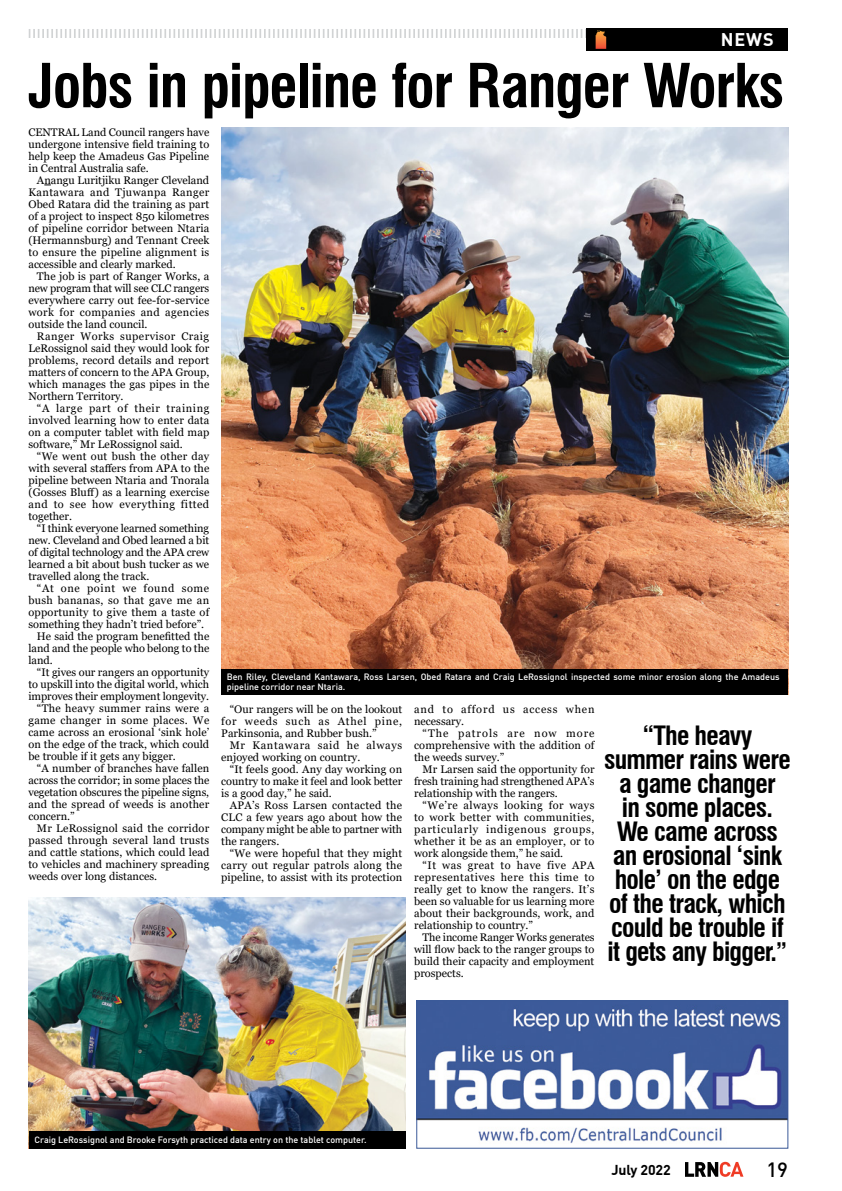
<style>
.page{position:relative;width:842px;height:1191px;background:#fff}
.page>*{position:absolute;margin:0;border:0;box-sizing:border-box;transform-origin:0 0}
.Headline_minor{font:700 condensed 59px "Swiss 721 BT";letter-spacing:-.02em;color:#000}
.PULL_QUOTE{font:700 condensed 26px/24px "Swiss 721 BT";letter-spacing:-.03em;color:#000;text-align:center}
.t1{font:500 20.3px "DIN Offc";color:#000}
.t2{font:700 18px "DIN Offc";color:#fff}
.t3{font:700 14.1px "DIN Offc";letter-spacing:-.01em;color:#000}
.News_Body{font:11px/12px "Georgia";color:#000;text-align:justify}
.News_Body-2{font:11px/12px "Georgia";letter-spacing:.07em;color:#000}
.Captions{font:500 9px/10px "DIN Offc";color:#fff}
.s1{font-size:25px}
</style>
<div class="page">
<svg style="left:685px;top:1161px;width:58px;height:15px"></svg>
<div style="left:586px;top:28px;width:202px;height:23px;background:#000"></div>
<svg style="left:29px;top:29px;width:578px;height:20px"></svg>
<img style="left:221px;top:128px;width:567px;height:541px">
<img style="left:29px;top:897px;width:376px;height:234px">
<div style="left:221px;top:669px;width:567px;height:25px;background:#000"></div>
<div style="left:29px;top:1131px;width:376px;height:17px;background:#000"></div>
<img style="left:418px;top:1002px;width:368px;height:141px">
<div style="left:416px;top:1000px;width:372px;height:148px;border:1px solid #3b5a99"></div>
<h3 class="t2" style="left:721px;top:28px;width:54px">NEWS</h3>
<p class="Headline_minor" style="left:28px;top:50px;width:758px">Jobs in pipeline for Ranger Works</p>
<p class="News_Body" style="left:28px;top:126px;width:182px">CENTRAL Land Council rangers have undergone intensive field training to help keep the Amadeus Gas Pipeline in Central Australia safe.</p>
<p class="News_Body" style="left:28px;top:174px;width:182px;text-indent:9px">Anangu Luritjiku Ranger Cleveland Kantawara and Tjuwanpa Ranger Obed Ratara did the training as part of a project to inspect 850 kilometres of pipeline corridor between Ntaria (Hermannsburg) and Tennant Creek to ensure the pipeline alignment is accessible and clearly marked.</p>
<p class="News_Body" style="left:28px;top:270px;width:182px;text-indent:9px">The job is part of Ranger Works, a new program that will see CLC rangers everywhere carry out fee-for-service work for companies and agencies outside the land council.</p>
<p class="News_Body" style="left:28px;top:330px;width:182px;text-indent:9px">Ranger Works supervisor Craig LeRossignol said they would look for problems, record details and report matters of concern to the APA Group, which manages the gas pipes in the Northern Territory.</p>
<p class="News_Body" style="left:28px;top:402px;width:182px;text-indent:9px">“A large part of their training involved learning how to enter data on a computer tablet with field map software,” Mr LeRossignol said.</p>
<p class="News_Body" style="left:28px;top:450px;width:182px;text-indent:9px">“We went out bush the other day with several staffers from APA to the pipeline between Ntaria and Tnorala (Gosses Bluff) as a learning exercise and to see how everything fitted together.</p>
<p class="News_Body" style="left:28px;top:522px;width:182px;text-indent:9px">“I think everyone learned something new. Cleveland and Obed learned a bit of digital technology and the APA crew learned a bit about bush tucker as we travelled along the track.</p>
<p class="News_Body" style="left:28px;top:582px;width:182px;text-indent:9px">“At one point we found some bush bananas, so that gave me an opportunity to give them a taste of something they hadn’t tried before”.</p>
<p class="News_Body" style="left:28px;top:630px;width:182px;text-indent:9px">He said the program benefitted the land and the people who belong to the land.</p>
<p class="News_Body" style="left:28px;top:666px;width:182px;text-indent:9px">“It gives our rangers an opportunity to upskill into the digital world, which improves their employment longevity.</p>
<p class="News_Body" style="left:28px;top:702px;width:182px;text-indent:9px">“The heavy summer rains were a game changer in some places. We came across an erosional ‘sink hole’ on the edge of the track, which could be trouble if it gets any bigger.</p>
<p class="News_Body" style="left:28px;top:762px;width:182px;text-indent:9px">“A number of branches have fallen across the corridor; in some places the vegetation obscures the pipeline signs, and the spread of weeds is another concern.”</p>
<p class="News_Body" style="left:28px;top:822px;width:182px;text-indent:9px">Mr LeRossignol said the corridor passed through several land trusts and cattle stations, which could lead to vehicles and machinery spreading weeds over long distances.</p>
<p class="Captions" style="left:227px;top:672px;width:554px">Ben Riley, Cleveland Kantawara, Ross Larsen, Obed Ratara and Craig LeRossignol inspected some minor erosion along the Amadeus pipeline corridor near Ntaria.</p>
<p class="News_Body" style="left:221px;top:703px;width:182px;text-indent:9px">“Our rangers will be on the lookout for weeds such as Athel pine, Parkinsonia, and Rubber bush.”</p>
<p class="News_Body" style="left:221px;top:739px;width:182px;text-indent:9px">Mr Kantawara said he always enjoyed working on country.</p>
<p class="News_Body" style="left:221px;top:763px;width:182px;text-indent:9px">“It feels good. Any day working on country to make it feel and look better is a good day,” he said.</p>
<p class="News_Body" style="left:221px;top:799px;width:182px;text-indent:9px">APA’s Ross Larsen contacted the CLC a few years ago about how the company might be able to partner with the rangers.</p>
<p class="News_Body" style="left:221px;top:847px;width:182px;text-indent:9px">“We were hopeful that they might carry out regular patrols along the pipeline, to assist with its protection</p>
<p class="News_Body-2" style="left:414px;top:703px;width:182px">and to afford us access when necessary.</p>
<p class="News_Body" style="left:414px;top:727px;width:182px;text-indent:9px">“The patrols are now more comprehensive with the addition of the weeds survey.”</p>
<p class="News_Body" style="left:414px;top:763px;width:182px;text-indent:9px">Mr Larsen said the opportunity for fresh training had strengthened APA’s relationship with the rangers.</p>
<p class="News_Body" style="left:414px;top:799px;width:182px;text-indent:9px">“We’re always looking for ways to work better with communities, particularly indigenous groups, whether it be as an employer, or to work alongside them,” he said.</p>
<p class="News_Body" style="left:414px;top:859px;width:182px;text-indent:9px">“It was great to have five APA representatives here this time to really get to know the rangers. It’s been so valuable for us learning more about their backgrounds, work, and relationship to country.”</p>
<p class="News_Body" style="left:414px;top:931px;width:182px;text-indent:9px">The income Ranger Works generates will flow back to the ranger groups to build their capacity and employment prospects.</p>
<p class="PULL_QUOTE" style="left:604px;top:723px;width:188px">“The heavy summer rains were a game changer<br>in some places.<br>We came across an erosional ‘sink hole’ on the edge of the track, which could be trouble if it gets any bigger.<span class="s1">”</span></p>
<p class="Captions" style="left:35px;top:1134px;width:334px">Craig LeRossignol and Brooke Forsyth practiced data entry on the tablet computer.</p>
<p class="t3" style="left:611px;top:1160px;width:61px">July 2022</p>
<h3 class="t1" style="left:766px;top:1156px;width:23px">19</h3>
</div>
